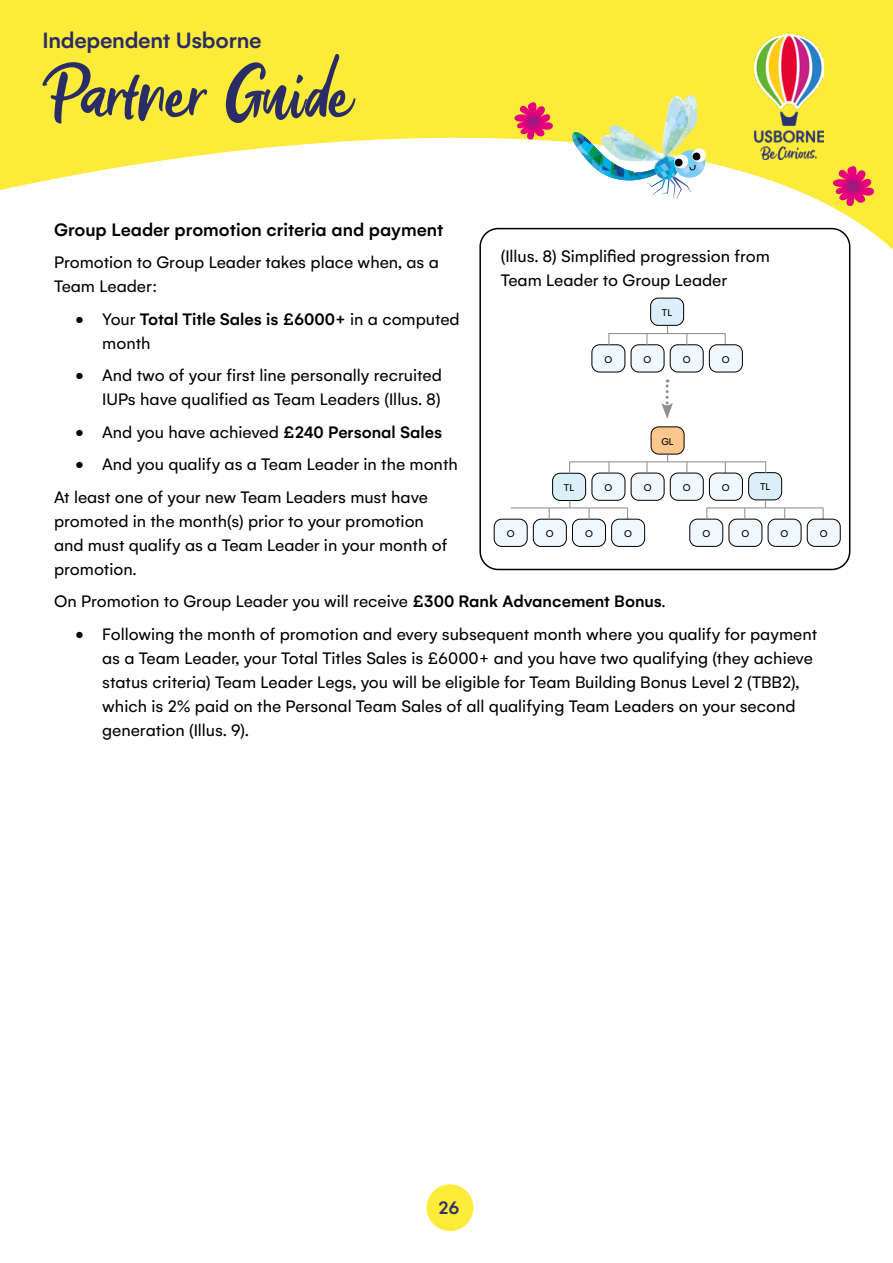
<style>
.page{position:relative;width:893px;height:1263px;background:#fff}
.page>*{position:absolute;margin:0;border:0;box-sizing:border-box;transform-origin:0 0}
.t1{font:500 82.5px "Suntowns Usborne";letter-spacing:-.01em;color:#292c65}
.t2{font:500 24px "Gelion";letter-spacing:-.01em;color:#292c65}
.t3{font:500 19.5px "Gelion";color:#000}
.t4{font:500 19.5px "Gelion";color:#323168}
.t5{font:18px/24px "Gelion";color:#000}
.t6{font:500 18px/24px "Gelion";color:#000}
.t7{font:10.65px "Gelion";color:#000}
.s1{font-weight:400}
.s2{font-weight:500}
</style>
<div class="page">
<svg style="left:0;top:0;width:893px;height:329px;fill:#fceb38"></svg>
<div style="left:427px;top:1185px;width:46px;height:45px;background:#fceb39;border-radius:50%"></div>
<div style="left:427px;top:1184px;width:46px;height:47px;border:2px solid #fceb39;border-radius:50%"></div>
<svg style="left:572px;top:95px;width:135px;height:104px"></svg>
<img style="left:604px;top:111px;width:83px;height:57px">
<img style="left:674px;top:96px;width:20px;height:29px">
<img style="left:600px;top:135px;width:21px;height:12px">
<img style="left:666px;top:97px;width:15px;height:21px">
<svg style="left:832px;top:163px;width:43px;height:44px;background:#ea755b"></svg>
<svg style="left:513px;top:99px;width:41px;height:42px;background:#eb7b5f"></svg>
<img style="left:754px;top:35px;width:70px;height:124px">
<div style="left:480px;top:229px;width:370px;height:340px;background:#fff;border-radius:18px"></div>
<div style="left:479px;top:228px;width:371px;height:342px;border:2px solid #000;border-radius:18px"></div>
<hr style="left:608px;top:333px;width:117px;height:1px;background:#8d8f90">
<div style="left:651px;top:298px;width:33px;height:27px;background:#dbeff8;border-radius:8px"></div>
<div style="left:650px;top:298px;width:34px;height:28px;border:1px solid #000;border-radius:8px"></div>
<div style="left:592px;top:345px;width:33px;height:27px;background:#eef8fe;border-radius:8px"></div>
<div style="left:591px;top:344px;width:34px;height:28px;border:1px solid #000;border-radius:8px"></div>
<div style="left:631px;top:345px;width:33px;height:27px;background:#eef8fe;border-radius:8px"></div>
<div style="left:631px;top:344px;width:33px;height:28px;border:1px solid #000;border-radius:8px"></div>
<div style="left:670px;top:345px;width:33px;height:27px;background:#eef8fe;border-radius:8px"></div>
<div style="left:670px;top:344px;width:34px;height:28px;border:1px solid #000;border-radius:8px"></div>
<div style="left:709px;top:345px;width:33px;height:27px;background:#eef8fe;border-radius:8px"></div>
<div style="left:709px;top:344px;width:34px;height:28px;border:1px solid #000;border-radius:8px"></div>
<div style="left:651px;top:427px;width:33px;height:27px;background:#fbc78c;border-radius:8px"></div>
<div style="left:651px;top:426px;width:33px;height:29px;border:1px solid #000;border-radius:8px"></div>
<hr style="left:569px;top:461px;width:196px;height:1px;background:#8d8f90">
<div style="left:592px;top:473px;width:33px;height:27px;background:#eef8fe;border-radius:8px"></div>
<div style="left:592px;top:473px;width:33px;height:28px;border:1px solid #000;border-radius:8px"></div>
<div style="left:631px;top:473px;width:33px;height:27px;background:#eef8fe;border-radius:8px"></div>
<div style="left:631px;top:473px;width:33px;height:28px;border:1px solid #000;border-radius:8px"></div>
<div style="left:670px;top:473px;width:33px;height:27px;background:#eef8fe;border-radius:8px"></div>
<div style="left:670px;top:473px;width:34px;height:28px;border:1px solid #000;border-radius:8px"></div>
<div style="left:709px;top:473px;width:33px;height:27px;background:#eef8fe;border-radius:8px"></div>
<div style="left:709px;top:473px;width:34px;height:28px;border:1px solid #000;border-radius:8px"></div>
<div style="left:553px;top:473px;width:33px;height:27px;background:#dbeff8;border-radius:8px"></div>
<div style="left:552px;top:473px;width:34px;height:28px;border:1px solid #000;border-radius:8px"></div>
<div style="left:749px;top:473px;width:33px;height:27px;background:#dbeff8;border-radius:8px"></div>
<div style="left:748px;top:472px;width:34px;height:28px;border:1px solid #000;border-radius:8px"></div>
<hr style="left:511px;top:507px;width:117px;height:1px;background:#8d8f90">
<div style="left:494px;top:519px;width:33px;height:27px;background:#eef8fe;border-radius:8px"></div>
<div style="left:494px;top:519px;width:34px;height:28px;border:1px solid #000;border-radius:8px"></div>
<div style="left:533px;top:519px;width:33px;height:27px;background:#eef8fe;border-radius:8px"></div>
<div style="left:533px;top:519px;width:34px;height:28px;border:1px solid #000;border-radius:8px"></div>
<div style="left:572px;top:519px;width:33px;height:27px;background:#eef8fe;border-radius:8px"></div>
<div style="left:572px;top:519px;width:34px;height:28px;border:1px solid #000;border-radius:8px"></div>
<div style="left:612px;top:519px;width:33px;height:27px;background:#eef8fe;border-radius:8px"></div>
<div style="left:611px;top:519px;width:34px;height:28px;border:1px solid #000;border-radius:8px"></div>
<hr style="left:706px;top:507px;width:117px;height:1px;background:#8d8f90">
<div style="left:690px;top:519px;width:33px;height:27px;background:#eef8fe;border-radius:8px"></div>
<div style="left:689px;top:519px;width:34px;height:28px;border:1px solid #000;border-radius:8px"></div>
<div style="left:729px;top:519px;width:33px;height:27px;background:#eef8fe;border-radius:8px"></div>
<div style="left:729px;top:519px;width:33px;height:28px;border:1px solid #000;border-radius:8px"></div>
<div style="left:768px;top:519px;width:33px;height:27px;background:#eef8fe;border-radius:8px"></div>
<div style="left:768px;top:519px;width:33px;height:28px;border:1px solid #000;border-radius:8px"></div>
<div style="left:807px;top:519px;width:33px;height:27px;background:#eef8fe;border-radius:8px"></div>
<div style="left:807px;top:519px;width:34px;height:28px;border:1px solid #000;border-radius:8px"></div>
<svg style="left:661px;top:379px;width:12px;height:40px"></svg>
<h2 class="t2" style="left:43px;top:26px;width:221px">Independent Usborne</h2>
<h1 class="t1" style="left:43px;top:45px;width:312px">Partner Guide</h1>
<p class="t3" style="left:54px;top:218px;width:391px">Group Leader promotion criteria and payment</p>
<p class="t5" style="left:54px;top:250px;width:386px">Promotion to Group Leader takes place when, as a<br>Team Leader:</p>
<p class="t6" style="left:102px;top:307px;width:359px;text-indent:-27px"><span class="s1">• Your</span> Total Title Sales is £6000+ <span class="s1">in a computed month</span></p>
<p class="t5" style="left:75px;top:363px;width:368px;text-align:right">• And two of your first line personally recruited<br>IUPs have qualified as Team Leaders (Illus. 8)</p>
<p class="t5" style="left:75px;top:420px;width:368px">• And you have achieved <span class="s2">£240 Personal Sales</span></p>
<p class="t5" style="left:54px;top:448px;width:405px;line-height:32.5px;text-indent:21px">• And you qualify as a Team Leader in the month<br>At least one of your new Team Leaders must have</p>
<p class="t5" style="left:54px;top:509px;width:395px">promoted in the month(s) prior to your promotion and must qualify as a Team Leader in your month of promotion.</p>
<p class="t5" style="left:54px;top:589px;width:613px">On Promotion to Group Leader you will receive <span class="s2">£300 Rank Advancement Bonus</span>.</p>
<p class="t5" style="left:102px;top:622px;width:716px;text-indent:-27px">• Following the month of promotion and every subsequent month where you qualify for payment as a Team Leader, your Total Titles Sales is £6000+ and you have two qualifying (they achieve status criteria) Team Leader Legs, you will be eligible for Team Building Bonus Level 2 (TBB2), which is 2% paid on the Personal Team Sales of all qualifying Team Leaders on your second generation (Illus. 9).</p>
<p class="t5" style="left:501px;top:244px;width:271px">(Illus. 8) Simplified progression from<br>Team Leader to Group Leader</p>
<p class="t7" style="left:662px;top:306px;width:12px">TL</p>
<p class="t7" style="left:604px;top:353px;width:9px">O</p>
<p class="t7" style="left:644px;top:353px;width:9px">O</p>
<p class="t7" style="left:683px;top:353px;width:9px">O</p>
<p class="t7" style="left:722px;top:353px;width:9px">O</p>
<p class="t7" style="left:661px;top:435px;width:14px">GL</p>
<p class="t7" style="left:564px;top:481px;width:12px">TL</p>
<p class="t7" style="left:604px;top:481px;width:9px">O</p>
<p class="t7" style="left:644px;top:481px;width:9px">O</p>
<p class="t7" style="left:683px;top:481px;width:9px">O</p>
<p class="t7" style="left:722px;top:481px;width:9px">O</p>
<p class="t7" style="left:760px;top:481px;width:12px">TL</p>
<p class="t7" style="left:507px;top:527px;width:9px">O</p>
<p class="t7" style="left:546px;top:527px;width:9px">O</p>
<p class="t7" style="left:585px;top:527px;width:9px">O</p>
<p class="t7" style="left:624px;top:527px;width:9px">O</p>
<p class="t7" style="left:702px;top:527px;width:9px">O</p>
<p class="t7" style="left:741px;top:527px;width:9px">O</p>
<p class="t7" style="left:781px;top:527px;width:9px">O</p>
<p class="t7" style="left:820px;top:527px;width:9px">O</p>
<p class="t4" style="left:438px;top:1195px;width:23px">26</p>
</div>
